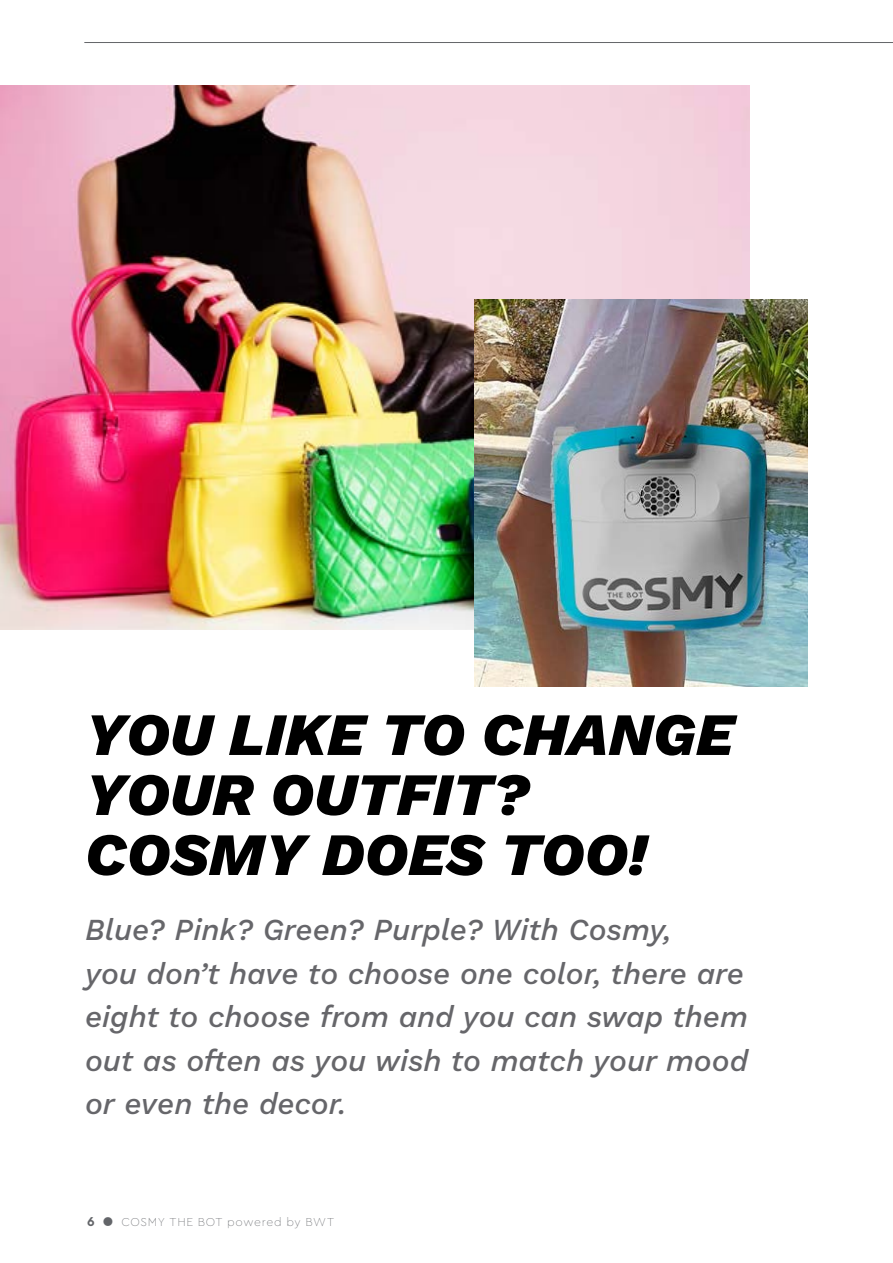
<style>
.page{position:relative;width:893px;height:1263px;background:#fff}
.page>*{position:absolute;margin:0;border:0;box-sizing:border-box;transform-origin:0 0}
.t1{font:italic 60px/60px "Work Sans";color:#000}
.t2{font:italic 30px/43.5px "Work Sans";color:#66666a}
.t3{font:100 12px "Cera PRO";letter-spacing:.05em;color:#636569}
.s1{font-weight:700;font-size:13.5px}
</style>
<div class="page">
<hr style="left:84px;top:42px;width:809px;height:1px;background:#636569">
<img style="left:0;top:85px;width:749px;height:544px">
<img style="left:475px;top:300px;width:333px;height:387px">
<h1 class="t1" style="left:85px;top:701px;width:650px">YOU LIKE TO CHANGE<br>YOUR OUTFIT?<br>COSMY DOES TOO!</h1>
<p class="t2" style="left:85px;top:906px;width:665px">Blue? Pink? Green? Purple? With Cosmy,<br>you don’t have to choose one color, there are eight to choose from and you can swap them out as often as you wish to match your mood or even the decor.</p>
<p class="t3" style="left:87px;top:1214px;width:248px"><span class="s1">6 ●</span> COSMY THE BOT powered by BWT</p>
</div>
